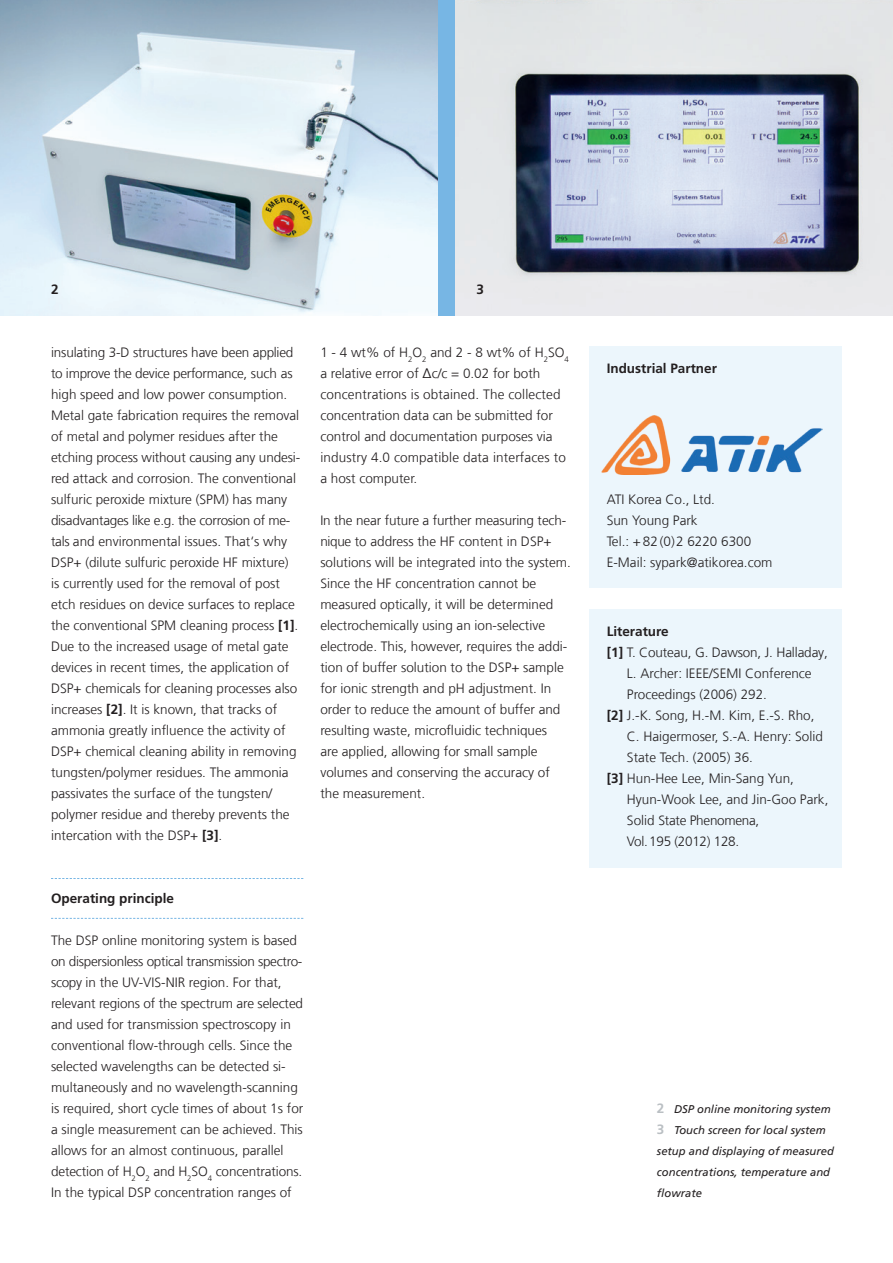
<style>
.page{position:relative;width:893px;height:1263px;background:#fff}
.page>*{position:absolute;margin:0;border:0;box-sizing:border-box;transform-origin:0 0}
.t1{font:300 13.5px/21px "Frutiger LT Com";color:#231f20}
.t2{font:700 13.5px "Frutiger LT Com";color:#231f20}
.t3{font:300 13.5px "Frutiger LT Com";letter-spacing:-.02em;color:#231f20}
.t4{font:italic 11.25px/21px "Frutiger LT Com";color:#231f20}
.s1{font-weight:700}
.s2{font-weight:700;font-style:normal;font-size:13.5px;color:#babfc3}
</style>
<div class="page">
<img style="left:455px;top:0;width:438px;height:315px">
<img style="left:0;top:0;width:438px;height:315px">
<svg style="left:51px;top:878px;width:252px;height:1px"></svg>
<svg style="left:51px;top:918px;width:252px;height:1px"></svg>
<div style="left:590px;top:346px;width:252px;height:242px;background:#ecf6fc"></div>
<div style="left:590px;top:609px;width:252px;height:258px;background:#ecf6fc"></div>
<img style="left:601px;top:416px;width:222px;height:58px">
<p class="t2" style="left:51px;top:281px;width:9px">2</p>
<p class="t2" style="left:476px;top:281px;width:9px">3</p>
<p class="t1" style="left:51px;top:342px;width:251px">insulating 3-D structures have been applied to improve the device performance, such as high speed and low power consumption.<br>Metal gate fabrication requires the removal of metal and polymer residues after the etching process without causing any undesi&shy;red attack and corrosion. The conventional sulfuric peroxide mixture (SPM) has many disadvantages like e.g. the corrosion of me&shy;tals and environmental issues. That‘s why DSP+ (dilute sulfuric peroxide HF mixture) is currently used for the removal of post etch residues on device surfaces to replace the conventional SPM cleaning process <span class="s1">[1]</span>.<br>Due to the increased usage of metal gate devices in recent times, the application of DSP+ chemicals for cleaning processes also increases <span class="s1">[2]</span>. It is known, that tracks of ammonia greatly influence the activity of DSP+ chemical cleaning ability in removing tungsten/polymer residues. The ammonia passivates the surface of the tungsten/ polymer residue and thereby prevents the intercation with the DSP+ <span class="s1">[3]</span>.</p>
<p class="t1" style="left:320px;top:342px;width:250px">1 - 4 wt% of H<sub>2</sub>O<sub>2</sub> and 2 - 8 wt% of H<sub>2</sub>SO<sub>4 </sub>a relative error of Δc/c = 0.02 for both concentrations is obtained. The collected concentration data can be submitted for control and documentation purposes via industry 4.0 compatible data interfaces to a host computer.</p>
<p class="t1" style="left:320px;top:510px;width:252px">In the near future a further measuring tech&shy;nique to address the HF content in DSP+ solutions will be integrated into the system.<br>Since the HF concentration cannot be measured optically, it will be determined electrochemically using an ion-selective electrode. This, however, requires the addi&shy;tion of buffer solution to the DSP+ sample for ionic strength and pH adjustment. In order to reduce the amount of buffer and resulting waste, microfluidic techniques<br>are applied, allowing for small sample volumes and conserving the accuracy of the measurement.</p>
<p class="t2" style="left:51px;top:891px;width:125px">Operating principle</p>
<p class="t1" style="left:51px;top:930px;width:254px">The DSP online monitoring system is based on dispersionless optical transmission spectro&shy;scopy in the UV-VIS-NIR region. For that, relevant regions of the spectrum are selected and used for transmission spectroscopy in conventional flow-through cells. Since the selected wavelengths can be detected si&shy;multaneously and no wavelength-scanning is required, short cycle times of about 1s for a single measurement can be achieved. This allows for an almost continuous, parallel detection of H<sub>2</sub>O<sub>2</sub> and H<sub>2</sub>SO<sub>4</sub> concentrations.<br>In the typical DSP concentration ranges of</p>
<p class="t2" style="left:607px;top:361px;width:112px">Industrial Partner</p>
<p class="t1" style="left:607px;top:489px;width:167px">ATI Korea Co., Ltd.<br>Sun Young Park<br>Tel.: + 82 (0)2 6220 6300<br>E-Mail: sypark@atikorea.com</p>
<p class="t2" style="left:607px;top:624px;width:64px">Literature</p>
<p class="t1" style="left:607px;top:642px;width:223px"><span class="s1">[1]</span> T. Couteau, G. Dawson, J. Halladay,</p>
<p class="t1" style="left:627px;top:663px;width:186px">L. Archer: IEEE/SEMI Conference</p>
<p class="t1" style="left:627px;top:684px;width:142px">Proceedings (2006) 292.</p>
<p class="t1" style="left:607px;top:705px;width:209px"><span class="s1">[2]</span> J.-K. Song, H.-M. Kim, E.-S. Rho,</p>
<p class="t1" style="left:627px;top:726px;width:198px">C. Haigermoser, S.-A. Henry: Solid</p>
<p class="t1" style="left:627px;top:747px;width:128px">State Tech. (2005) 36.</p>
<p class="t1" style="left:607px;top:768px;width:189px"><span class="s1">[3]</span> Hun-Hee Lee, Min-Sang Yun,</p>
<p class="t1" style="left:627px;top:789px;width:203px">Hyun-Wook Lee, and Jin-Goo Park,</p>
<p class="t3" style="left:627px;top:812px;width:134px">Solid State Phenomena,</p>
<p class="t3" style="left:627px;top:833px;width:114px">Vol. 195 (2012) 128.</p>
<p class="t4" style="left:657px;top:1099px;width:178px"><span class="s2">2</span> DSP online monitoring system<br><span class="s2">3</span> Touch screen for local system setup and displaying of measured concentrations, temperature and flowrate</p>
</div>
